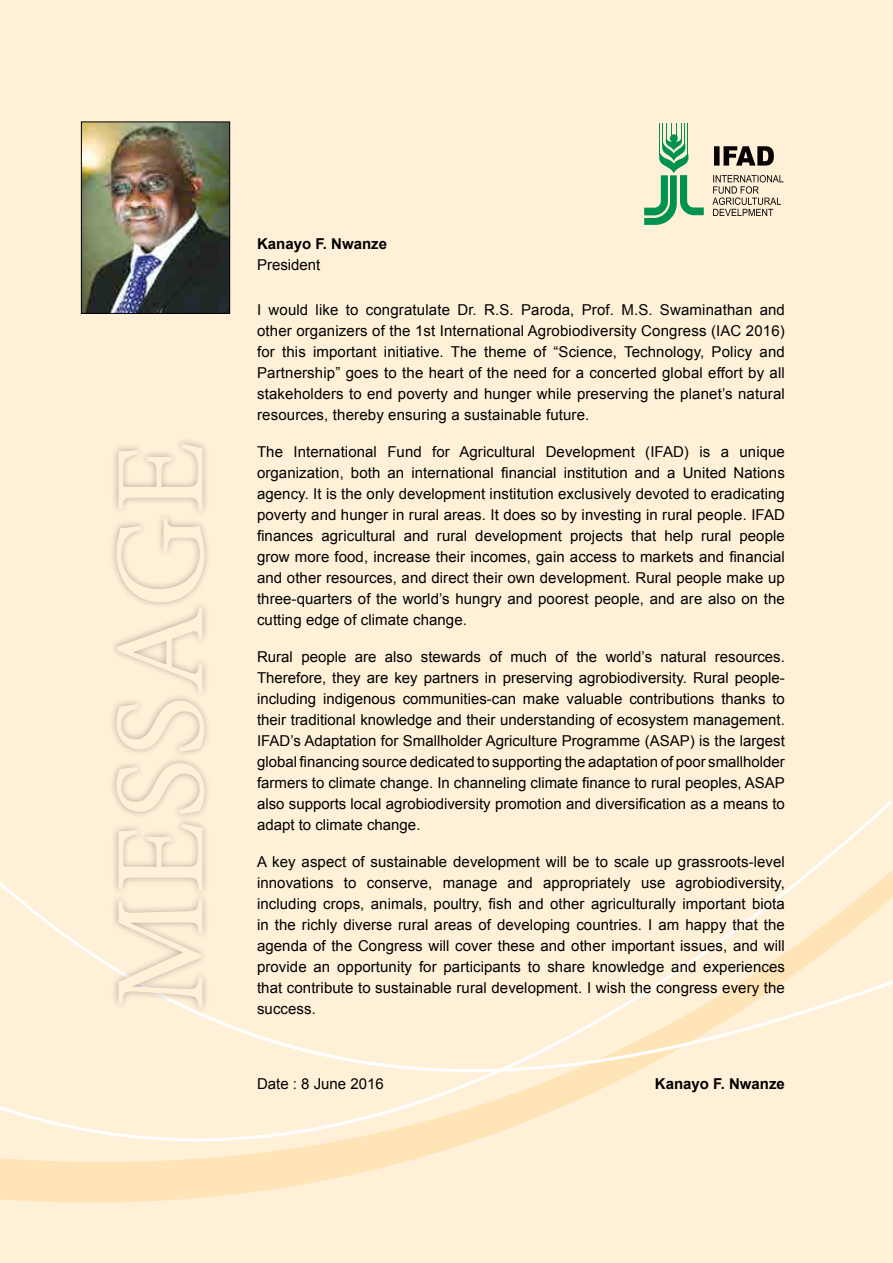
<style>
.page{position:relative;width:893px;height:1263px;background:#fff0d8}
.page>*{position:absolute;margin:0;border:0;box-sizing:border-box;transform-origin:0 0}
.t1{font:129px "Minion Pro";letter-spacing:.01em;color:#fff0d8}
.t2{font:15px/21px "Arial";letter-spacing:.005em;color:#000;text-align:justify}
.t3{font:700 15px "Arial";color:#000}
</style>
<div class="page">
<svg style="left:0;top:801px;width:893px;height:402px"></svg>
<img style="left:83px;top:124px;width:145px;height:188px">
<div style="left:81px;top:122px;width:149px;height:192px;border:1px solid #000"></div>
<div style="left:109px;top:437px;width:102px;height:577px;background:#000;opacity:.3"></div>
<svg style="left:644px;top:123px;width:60px;height:102px"></svg>
<svg style="left:714px;top:146px;width:60px;height:20px"></svg>
<svg style="left:712px;top:175px;width:71px;height:41px"></svg>
<h1 class="t1" style="left:75px;top:1010px;width:571px;rotate:-90deg">Message</h1>
<p class="t3" style="left:257px;top:234px;width:132px">Kanayo F. Nwanze</p>
<p class="t2" style="left:257px;top:254px;width:65px">President</p>
<p class="t2" style="left:257px;top:299px;width:529px">I would like to congratulate Dr. R.S. Paroda, Prof. M.S. Swaminathan and other organizers of the 1st International Agrobiodiversity Congress (IAC 2016) for this important initiative. The theme of “Science, Technology, Policy and Partnership” goes to the heart of the need for a concerted global effort by all stakeholders to end poverty and hunger while preserving the planet’s natural resources, thereby ensuring a sustainable future.</p>
<p class="t2" style="left:257px;top:441px;width:529px">The International Fund for Agricultural Development (IFAD) is a unique organization, both an international financial institution and a United Nations agency. It is the only development institution exclusively devoted to eradicating poverty and hunger in rural areas. It does so by investing in rural people. IFAD finances agricultural and rural development projects that help rural people grow more food, increase their incomes, gain access to markets and financial and other resources, and direct their own development. Rural people make up three-quarters of the world’s hungry and poorest people, and are also on the cutting edge of climate change.</p>
<p class="t2" style="left:257px;top:646px;width:529px">Rural people are also stewards of much of the world’s natural resources.<br>Therefore, they are key partners in preserving agrobiodiversity. Rural people&shy;including indigenous communities-can make valuable contributions thanks to their traditional knowledge and their understanding of ecosystem management.<br>IFAD’s Adaptation for Smallholder Agriculture Programme (ASAP) is the largest global financing source dedicated to supporting the adaptation of poor smallholder farmers to climate change. In channeling climate finance to rural peoples, ASAP also supports local agrobiodiversity promotion and diversification as a means to adapt to climate change.</p>
<p class="t2" style="left:257px;top:852px;width:529px">A key aspect of sustainable development will be to scale up grassroots-level innovations to conserve, manage and appropriately use agrobiodiversity, including crops, animals, poultry, fish and other agriculturally important biota in the richly diverse rural areas of developing countries. I am happy that the agenda of the Congress will cover these and other important issues, and will provide an opportunity for participants to share knowledge and experiences that contribute to sustainable rural development. I wish the congress every the success.</p>
<p class="t2" style="left:257px;top:1074px;width:128px">Date : 8 June 2016</p>
<p class="t3" style="left:655px;top:1074px;width:132px">Kanayo F. Nwanze</p>
</div>
